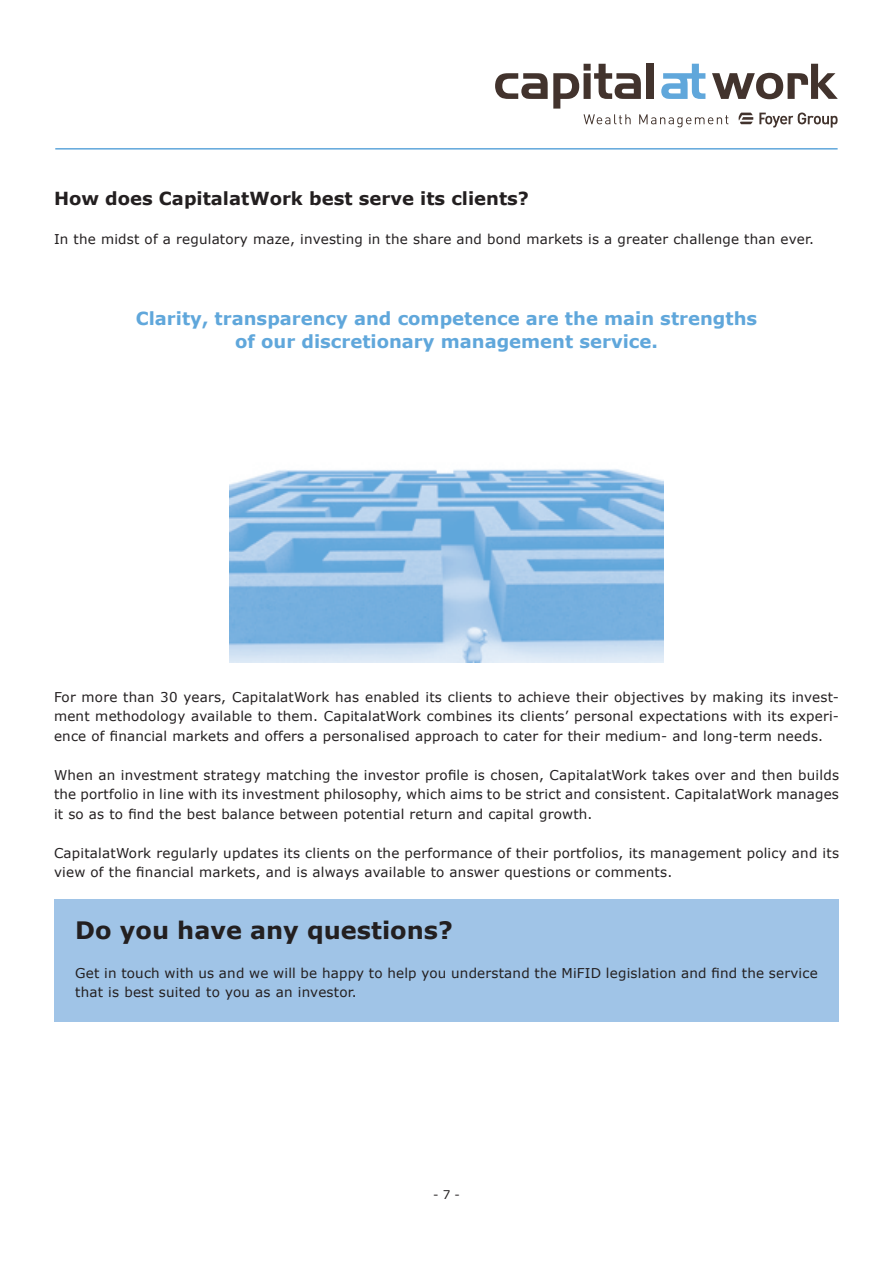
<style>
.page{position:relative;width:893px;height:1263px;background:#fff}
.page>*{position:absolute;margin:0;border:0;box-sizing:border-box;transform-origin:0 0}
.t1{font:700 24px "Verdana";color:#231f20}
.t2{font:700 18px/22.5px "Verdana";color:#60a7db;text-align:center}
.t3{font:700 18px "Verdana";color:#231f20}
.t4{font:13.5px/19.5px "Verdana";letter-spacing:.015em;color:#231f20;text-align:justify}
.t5{font:12px "Verdana";color:#231f20}
</style>
<div class="page">
<svg style="left:495px;top:64px;width:343px;height:64px"></svg>
<hr style="left:55px;top:148px;width:783px;height:2px;background:#60a7db">
<div style="left:54px;top:899px;width:785px;height:66px;background:#a0c4e7"></div>
<div style="left:54px;top:946px;width:785px;height:75px;background:#a0c4e7"></div>
<img style="left:230px;top:469px;width:433px;height:193px">
<h2 class="t3" style="left:54px;top:187px;width:477px">How does CapitalatWork best serve its clients?</h2>
<p class="t4" style="left:54px;top:230px;width:762px">In the midst of a regulatory maze, investing in the share and bond markets is a greater challenge than ever.</p>
<h2 class="t2" style="left:136px;top:307px;width:623px">Clarity, transparency and competence are the main strengths of our discretionary management service.</h2>
<p class="t4" style="left:54px;top:687px;width:786px">For more than 30 years, CapitalatWork has enabled its clients to achieve their objectives by making its invest&shy;ment methodology available to them. CapitalatWork combines its clients’ personal expectations with its experi&shy;ence of financial markets and offers a personalised approach to cater for their medium- and long-term needs.</p>
<p class="t4" style="left:54px;top:765px;width:787px">When an investment strategy matching the investor profile is chosen, CapitalatWork takes over and then builds the portfolio in line with its investment philosophy, which aims to be strict and consistent. CapitalatWork manages it so as to find the best balance between potential return and capital growth.</p>
<p class="t4" style="left:54px;top:843px;width:786px">CapitalatWork regularly updates its clients on the performance of their portfolios, its management policy and its view of the financial markets, and is always available to answer questions or comments.</p>
<h1 class="t1" style="left:75px;top:914px;width:379px">Do you have any questions?</h1>
<p class="t4" style="left:75px;top:963px;width:744px">Get in touch with us and we will be happy to help you understand the MiFID legislation and find the service that is best suited to you as an investor.</p>
<p class="t5" style="left:433px;top:1187px;width:28px">- 7 -</p>
</div>
